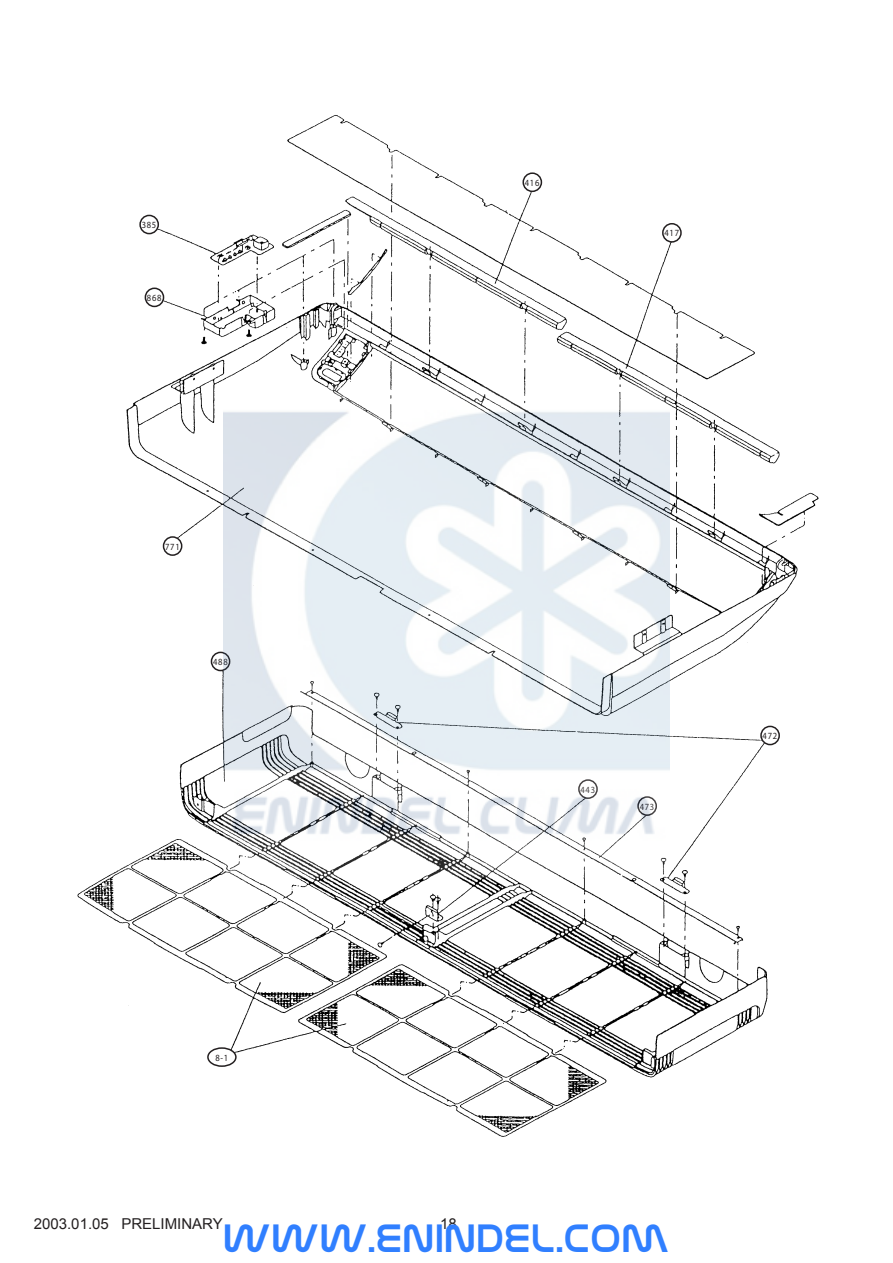
<style>
.page{position:relative;width:893px;height:1263px;background:#fff}
.page>*{position:absolute;margin:0;border:0;box-sizing:border-box;transform-origin:0 0}
.t1{font:40.05px "Nasalization Rg";color:#307fff}
.t2{font:15px "Arial";color:#231f20}
.t3{font:9.45px "Myriad";letter-spacing:.095em;color:#231f20;scale:.9 1}
</style>
<div class="page">
<img style="left:77px;top:115px;width:742px;height:1022px">
<div style="left:522px;top:172px;width:20px;height:20px;background:#fff;border:2px solid #231f20;border-radius:50%"></div>
<div style="left:662px;top:223px;width:19px;height:20px;background:#fff;border:2px solid #231f20;border-radius:50%"></div>
<div style="left:139px;top:215px;width:20px;height:19px;background:#fff;border:2px solid #231f20;border-radius:50%"></div>
<div style="left:145px;top:288px;width:19px;height:19px;background:#fff;border:2px solid #231f20;border-radius:50%"></div>
<div style="left:163px;top:536px;width:19px;height:20px;background:#fff;border:2px solid #231f20;border-radius:50%"></div>
<div style="left:211px;top:652px;width:19px;height:19px;background:#fff;border:2px solid #231f20;border-radius:50%"></div>
<div style="left:760px;top:726px;width:20px;height:19px;background:#fff;border:2px solid #231f20;border-radius:50%"></div>
<div style="left:207px;top:1047px;width:30px;height:20px;background:#fff;border:2px solid #231f20;border-radius:50%"></div>
<img style="left:223px;top:386px;width:446px;height:491px">
<p class="t3" style="left:142px;top:220px;width:18px">385</p>
<p class="t3" style="left:147px;top:293px;width:18px">868</p>
<p class="t3" style="left:165px;top:542px;width:18px">771</p>
<p class="t3" style="left:213px;top:657px;width:18px">488</p>
<p class="t3" style="left:525px;top:178px;width:18px">416</p>
<p class="t3" style="left:664px;top:228px;width:18px">417</p>
<p class="t3" style="left:580px;top:785px;width:18px">443</p>
<p class="t3" style="left:639px;top:802px;width:18px">473</p>
<p class="t3" style="left:762px;top:731px;width:18px">472</p>
<p class="t3" style="left:215px;top:1053px;width:16px">8-1</p>
<h2 class="t2" style="left:34px;top:1214px;width:190px">2003.01.05 PRELIMINARY</h2>
<h2 class="t2" style="left:440px;top:1214px;width:18px">18</h2>
<h1 class="t1" style="left:223px;top:1215px;width:448px">WWW.ENINDEL.COM</h1>
</div>
